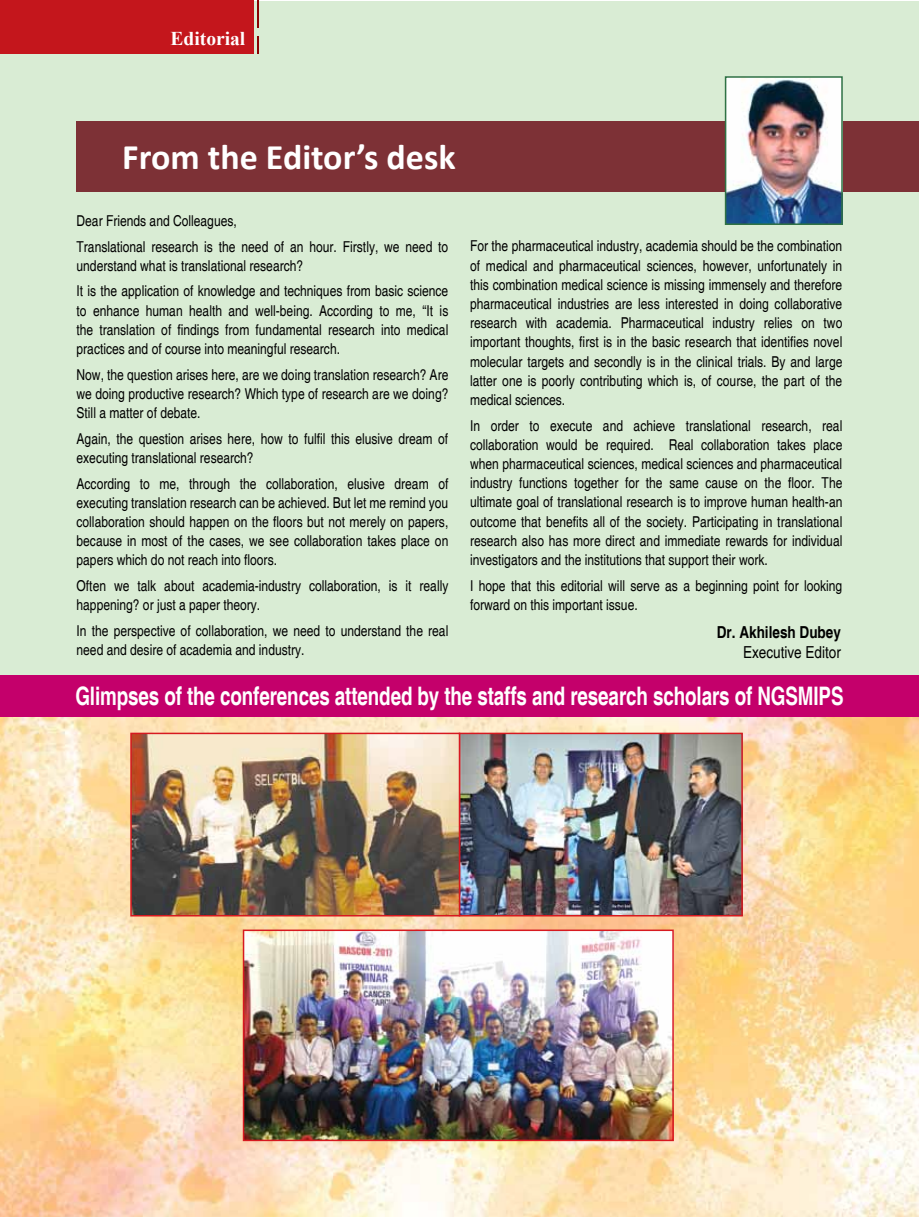
<style>
.page{position:relative;width:919px;height:1217px;background:#fff}
.page>*{position:absolute;margin:0;border:0;box-sizing:border-box;transform-origin:0 0}
.t1{font:700 36px "Calibri";color:#fff}
.t2{font:700 condensed 25.5px "Helvetica";letter-spacing:-.005em;color:#fff;scale:.9 1}
.t3{font:700 19.5px "Times New Roman";color:#fff}
.t4{font:700 condensed 16.5px "Helvetica";color:#000}
.t5{font:condensed 16.5px "Helvetica";color:#000}
.t6{font:condensed 15px/19.2px "Helvetica";color:#000}
</style>
<div class="page">
<img style="left:0;top:716px;width:918px;height:500px">
<div style="left:0;top:1px;width:918px;height:674px;background:#d9ecd4"></div>
<div style="left:77px;top:121px;width:841px;height:71px;background:#7d3136"></div>
<div style="left:0;top:0;width:254px;height:54px;background:#c4161c"></div>
<svg style="left:258px;top:36px;width:1px;height:18px"></svg>
<svg style="left:258px;top:0;width:1px;height:27px"></svg>
<img style="left:727px;top:79px;width:112px;height:143px">
<div style="left:724px;top:76px;width:118px;height:149px;border:2px solid #2f7244"></div>
<img style="left:246px;top:932px;width:424px;height:205px">
<div style="left:243px;top:929px;width:430px;height:211px;border:2px solid #d71920"></div>
<img style="left:133px;top:735px;width:606px;height:178px">
<div style="left:458px;top:732px;width:284px;height:184px;border:2px solid #d71920"></div>
<div style="left:130px;top:732px;width:330px;height:184px;border:2px solid #d71920"></div>
<div style="left:0;top:675px;width:918px;height:41px;background:#c4006b"></div>
<h3 class="t3" style="left:170px;top:25px;width:76px">Editorial</h3>
<h1 class="t1" style="left:122px;top:134px;width:335px">From the Editor’s desk</h1>
<p class="t6" style="left:77px;top:208px;width:373px;line-height:25.5px">Dear Friends and Colleagues,<br>Translational research is the need of an hour. Firstly, we need to</p>
<p class="t6" style="left:77px;top:253px;width:373px;line-height:25.7px">understand what is translational research?<br>It is the application of knowledge and techniques from basic science</p>
<p class="t6" style="left:77px;top:301px;width:373px;text-align:justify">to enhance human health and well-being. According to me, “It is the translation of findings from fundamental research into medical practices and of course into meaningful research.</p>
<p class="t6" style="left:77px;top:365px;width:373px;text-align:justify">Now, the question arises here, are we doing translation research? Are we doing productive research? Which type of research are we doing?<br>Still a matter of debate.</p>
<p class="t6" style="left:77px;top:429px;width:373px">Again, the question arises here, how to fulfil this elusive dream of executing translational research?</p>
<p class="t6" style="left:77px;top:473px;width:373px;text-align:justify">According to me, through the collaboration, elusive dream of executing translation research can be achieved. But let me remind you collaboration should happen on the floors but not merely on papers, because in most of the cases, we see collaboration takes place on papers which do not reach into floors.</p>
<p class="t6" style="left:77px;top:576px;width:373px">Often we talk about academia-industry collaboration, is it really happening? or just a paper theory.</p>
<p class="t6" style="left:77px;top:621px;width:373px">In the perspective of collaboration, we need to understand the real need and desire of academia and industry.</p>
<p class="t6" style="left:470px;top:236px;width:374px;text-align:justify">For the pharmaceutical industry, academia should be the combination of medical and pharmaceutical sciences, however, unfortunately in this combination medical science is missing immensely and therefore pharmaceutical industries are less interested in doing collaborative research with academia. Pharmaceutical industry relies on two important thoughts, first is in the basic research that identifies novel molecular targets and secondly is in the clinical trials. By and large latter one is poorly contributing which is, of course, the part of the medical sciences.</p>
<p class="t6" style="left:470px;top:416px;width:374px;text-align:justify">In order to execute and achieve translational research, real collaboration would be required. Real collaboration takes place when pharmaceutical sciences, medical sciences and pharmaceutical industry functions together for the same cause on the floor. The ultimate goal of translational research is to improve human health-an outcome that benefits all of the society. Participating in translational research also has more direct and immediate rewards for individual investigators and the institutions that support their work.</p>
<p class="t6" style="left:470px;top:576px;width:373px">I hope that this editorial will serve as a beginning point for looking forward on this important issue.</p>
<p class="t4" style="left:716px;top:622px;width:126px">Dr. Akhilesh Dubey</p>
<p class="t5" style="left:743px;top:642px;width:99px">Executive Editor</p>
<h2 class="t2" style="left:75px;top:680px;width:854px">Glimpses of the conferences attended by the staffs and research scholars of NGSMIPS</h2>
</div>
